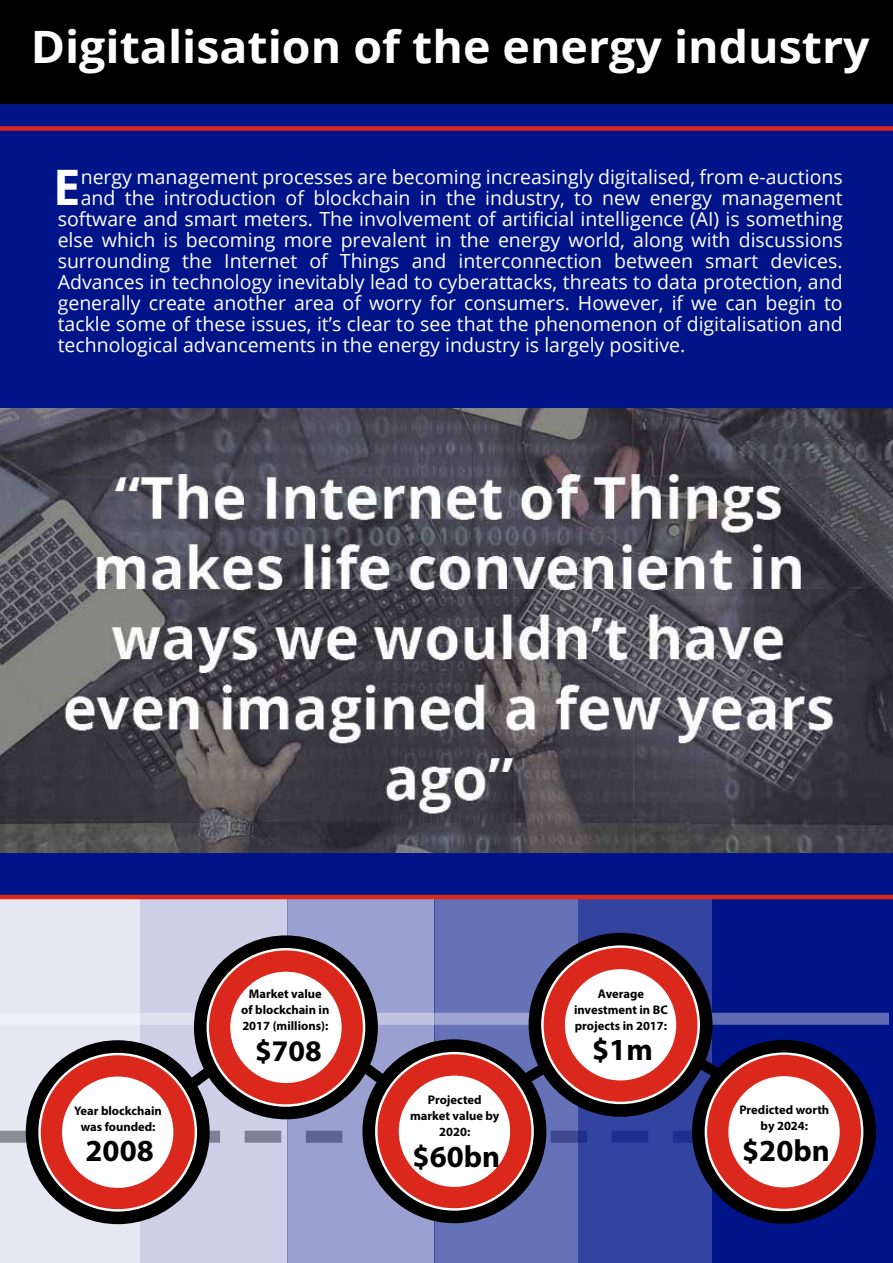
<style>
.page{position:relative;width:893px;height:1263px;background:#fff}
.page>*{position:absolute;margin:0;border:0;box-sizing:border-box;transform-origin:0 0}
.t1{font:700 48.9px "Open Sans";color:#fff}
.t2{font:700 44.7px "Open Sans";color:#fff;scale:1.04 1}
.t3{font:700 30.75px "Myriad Pro";color:#000}
.t4{font:700 30px "Myriad Pro";color:#000}
.t5{font:19.5px "Open Sans";color:#fff}
.t6{font:700 12.45px/15.9px "Myriad Pro";color:#000;text-align:center}
</style>
<div class="page">
<div style="left:0;top:103px;width:893px;height:792px;background:#001489"></div>
<div style="left:0;top:0;width:893px;height:103px;background:#000"></div>
<div style="left:0;top:126px;width:893px;height:5px;background:#da291c"></div>
<div style="left:0;top:899px;width:140px;height:364px;background:#e6e7f3"></div>
<div style="left:140px;top:899px;width:147px;height:364px;background:#cdd0e7"></div>
<div style="left:287px;top:899px;width:148px;height:364px;background:#9aa1d0"></div>
<div style="left:435px;top:899px;width:143px;height:364px;background:#6672b8"></div>
<div style="left:578px;top:899px;width:142px;height:364px;background:#3343a0"></div>
<div style="left:712px;top:899px;width:181px;height:364px;background:#001489"></div>
<svg style="left:175px;top:1056px;width:49px;height:41px"></svg>
<svg style="left:349px;top:1052px;width:49px;height:44px"></svg>
<svg style="left:507px;top:1052px;width:54px;height:44px"></svg>
<svg style="left:684px;top:1047px;width:48px;height:41px"></svg>
<svg style="left:140px;top:1013px;width:749px;height:12px;background:#8c95c9"></svg>
<svg style="left:32px;top:1046px;width:171px;height:172px;background:#d8bbb9"></svg>
<div style="left:26px;top:1040px;width:184px;height:184px;border:13px solid #000;border-radius:50%"></div>
<div style="left:41px;top:1055px;width:154px;height:154px;border:21px solid #da291c;border-radius:50%"></div>
<svg style="left:200px;top:942px;width:172px;height:171px;background:#d8bbb9"></svg>
<div style="left:194px;top:935px;width:184px;height:184px;border:13px solid #000;border-radius:50%"></div>
<div style="left:209px;top:950px;width:154px;height:154px;border:21px solid #da291c;border-radius:50%"></div>
<svg style="left:369px;top:1045px;width:171px;height:172px;background:#d8bbb9"></svg>
<div style="left:362px;top:1039px;width:184px;height:184px;border:13px solid #000;border-radius:50%"></div>
<div style="left:377px;top:1054px;width:154px;height:154px;border:21px solid #da291c;border-radius:50%"></div>
<svg style="left:535px;top:939px;width:171px;height:171px;background:#d9bcba"></svg>
<div style="left:529px;top:933px;width:183px;height:184px;border:13px solid #000;border-radius:50%"></div>
<div style="left:544px;top:948px;width:153px;height:154px;border:21px solid #da291c;border-radius:50%"></div>
<svg style="left:698px;top:1046px;width:172px;height:171px;background:#d8bbb9"></svg>
<div style="left:692px;top:1040px;width:184px;height:184px;border:13px solid #000;border-radius:50%"></div>
<div style="left:707px;top:1055px;width:154px;height:154px;border:21px solid #da291c;border-radius:50%"></div>
<hr style="left:0;top:895px;width:893px;height:4px;background:#da291c">
<img style="left:0;top:408px;width:893px;height:445px">
<h2 class="t2" style="left:31px;top:16px;width:808px">Digitalisation of the energy industry</h2>
<h1 class="t1" style="left:53px;top:153px;width:29px">E</h1>
<p class="t5" style="left:81px;top:164px;width:763px">nergy management processes are becoming increasingly digitalised, from e-auctions</p>
<p class="t5" style="left:81px;top:185px;width:763px">and the introduction of blockchain in the industry, to new energy management</p>
<p class="t5" style="left:58px;top:206px;width:786px">software and smart meters. The involvement of artificial intelligence (AI) is something</p>
<p class="t5" style="left:58px;top:227px;width:786px">else which is becoming more prevalent in the energy world, along with discussions</p>
<p class="t5" style="left:58px;top:248px;width:786px">surrounding the Internet of Things and interconnection between smart devices.</p>
<p class="t5" style="left:58px;top:269px;width:786px">Advances in technology inevitably lead to cyberattacks, threats to data protection, and</p>
<p class="t5" style="left:58px;top:290px;width:786px">generally create another area of worry for consumers. However, if we can begin to</p>
<p class="t5" style="left:58px;top:311px;width:786px">tackle some of these issues, it’s clear to see that the phenomenon of digitalisation and</p>
<p class="t5" style="left:58px;top:332px;width:629px">technological advancements in the energy industry is largely positive.</p>
<p class="t6" style="left:74px;top:1102px;width:89px">Year blockchain was founded:</p>
<h3 class="t3" style="left:86px;top:1131px;width:70px">2008</h3>
<p class="t6" style="left:241px;top:986px;width:90px">Market value<br>of blockchain in<br>2017 (millions):</p>
<h3 class="t4" style="left:255px;top:1031px;width:68px">$708</h3>
<p class="t6" style="left:410px;top:1092px;width:91px">Projected market value by<br>2020:</p>
<h3 class="t3" style="left:413px;top:1136px;width:89px">$60bn</h3>
<p class="t6" style="left:574px;top:985px;width:95px">Average investment in BC projects in 2017:</p>
<h3 class="t3" style="left:592px;top:1030px;width:62px">$1m</h3>
<p class="t6" style="left:739px;top:1102px;width:91px">Predicted worth by 2024:</p>
<h3 class="t3" style="left:742px;top:1131px;width:89px">$20bn</h3>
</div>
